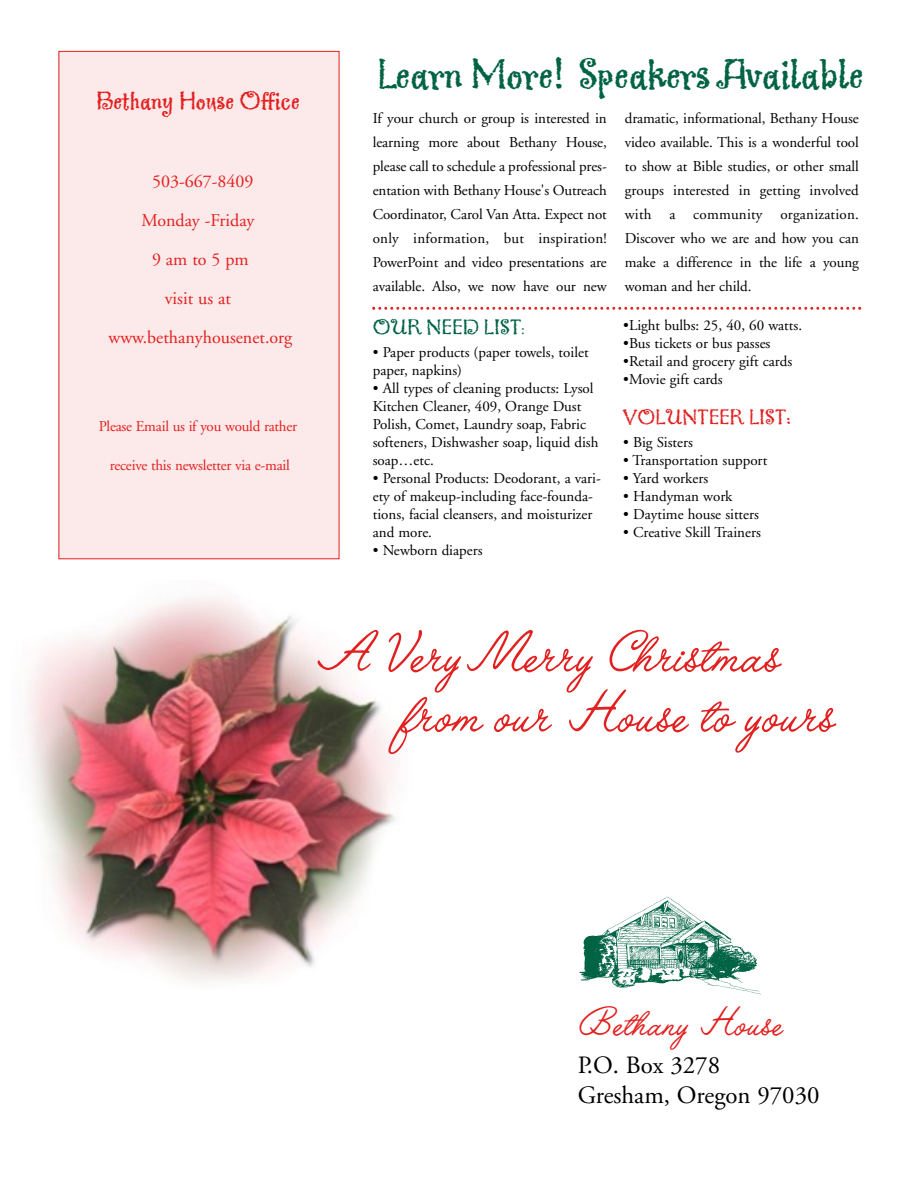
<style>
.page{position:relative;width:918px;height:1188px;background:#fff}
.page>*{position:absolute;margin:0;border:0;box-sizing:border-box;transform-origin:0 0}
.t1{font:60px/60px "Laurell";color:#e2201f}
.t2{font:45px "Greymantle MVB";letter-spacing:-.01em;color:#006344}
.t3{font:41.4px "Laurell";color:#e2201f}
.t4{font:27px "Greymantle MVB";color:#e2201f}
.t5{font:24.9px/29.8px "Adobe Garamond";color:#000}
.t6{font:22.5px "Greymantle MVB";color:#e2201f}
.t7{font:22.5px "Greymantle MVB";color:#006344}
.t8{font:18px/39px "Adobe Garamond";color:#e2201f;text-align:center}
.t9{font:15px/24px "Adobe Garamond";color:#000}
.t10{font:15px "Adobe Garamond";letter-spacing:-.015em;color:#e2201f}
.s1{font-family:"Adobe Garamond";font-size:15px}
</style>
<div class="page">
<img style="left:579px;top:896px;width:182px;height:99px">
<img style="left:28px;top:597px;width:369px;height:386px">
<div style="left:59px;top:51px;width:280px;height:508px;background:#fce9e9"></div>
<svg style="left:372px;top:307px;width:489px;height:3px"></svg>
<h3 class="t4" style="left:96px;top:91px;width:205px">Bethany House Office</h3>
<p class="t8" style="left:108px;top:163px;width:185px">503-667-8409<br>Monday -Friday<br>9 am to 5 pm<br>visit us at www.bethanyhousenet.org</p>
<p class="t10" style="left:99px;top:420px;width:200px">Please Email us if you would rather</p>
<p class="t10" style="left:110px;top:459px;width:181px">receive this newsletter via e-mail</p>
<h2 class="t2" style="left:377px;top:58px;width:488px">Learn More! Speakers Available</h2>
<p class="t9" style="left:373px;top:107px;width:236px;text-align:justify">If your church or group is interested in learning more about Bethany House, please call to schedule a professional pres&shy;entation with Bethany House's Outreach Coordinator, Carol Van Atta. Expect not only information, but inspiration!<br>PowerPoint and video presentations are available. Also, we now have our new</p>
<p class="t9" style="left:625px;top:107px;width:236px;text-align:justify">dramatic, informational, Bethany House video available. This is a wonderful tool to show at Bible studies, or other small groups interested in getting involved with a community organization.<br>Discover who we are and how you can make a difference in the life a young woman and her child.</p>
<h3 class="t7" style="left:373px;top:319px;width:154px">OUR NEED LIST<span class="s1">:</span></h3>
<p class="t9" style="left:373px;top:344px;width:217px;line-height:18px">• Paper products (paper towels, toilet paper, napkins)</p>
<p class="t9" style="left:373px;top:380px;width:227px;line-height:18px">• All types of cleaning products: Lysol<br>Kitchen Cleaner, 409, Orange Dust<br>Polish, Comet, Laundry soap, Fabric softeners, Dishwasher soap, liquid dish soap…etc.</p>
<p class="t9" style="left:373px;top:470px;width:230px;line-height:18px">• Personal Products: Deodorant, a vari&shy;ety of makeup-including face-founda&shy;tions, facial cleansers, and moisturizer and more.</p>
<p class="t9" style="left:373px;top:539px;width:111px">• Newborn diapers</p>
<p class="t9" style="left:623px;top:314px;width:180px">•Light bulbs: 25, 40, 60 watts.</p>
<p class="t9" style="left:623px;top:332px;width:149px">•Bus tickets or bus passes</p>
<p class="t9" style="left:623px;top:350px;width:170px">•Retail and grocery gift cards</p>
<p class="t9" style="left:623px;top:368px;width:101px">•Movie gift cards</p>
<h3 class="t6" style="left:623px;top:409px;width:169px">VOLUNTEER LIST:</h3>
<p class="t9" style="left:623px;top:431px;width:71px">• Big Sisters</p>
<p class="t9" style="left:623px;top:449px;width:146px">• Transportation support</p>
<p class="t9" style="left:623px;top:467px;width:86px">• Yard workers</p>
<p class="t9" style="left:623px;top:485px;width:111px">• Handyman work</p>
<p class="t9" style="left:623px;top:503px;width:137px">• Daytime house sitters</p>
<p class="t9" style="left:623px;top:521px;width:139px">• Creative Skill Trainers</p>
<h1 class="t1" style="left:397px;top:621px;width:436px;text-indent:-85px">A VeryMerry Christmas from our House to yours</h1>
<h3 class="t3" style="left:574px;top:996px;width:209px">Bethany House</h3>
<h3 class="t5" style="left:578px;top:1053px;width:243px">P.O. Box 3278<br>Gresham, Oregon 97030</h3>
</div>
